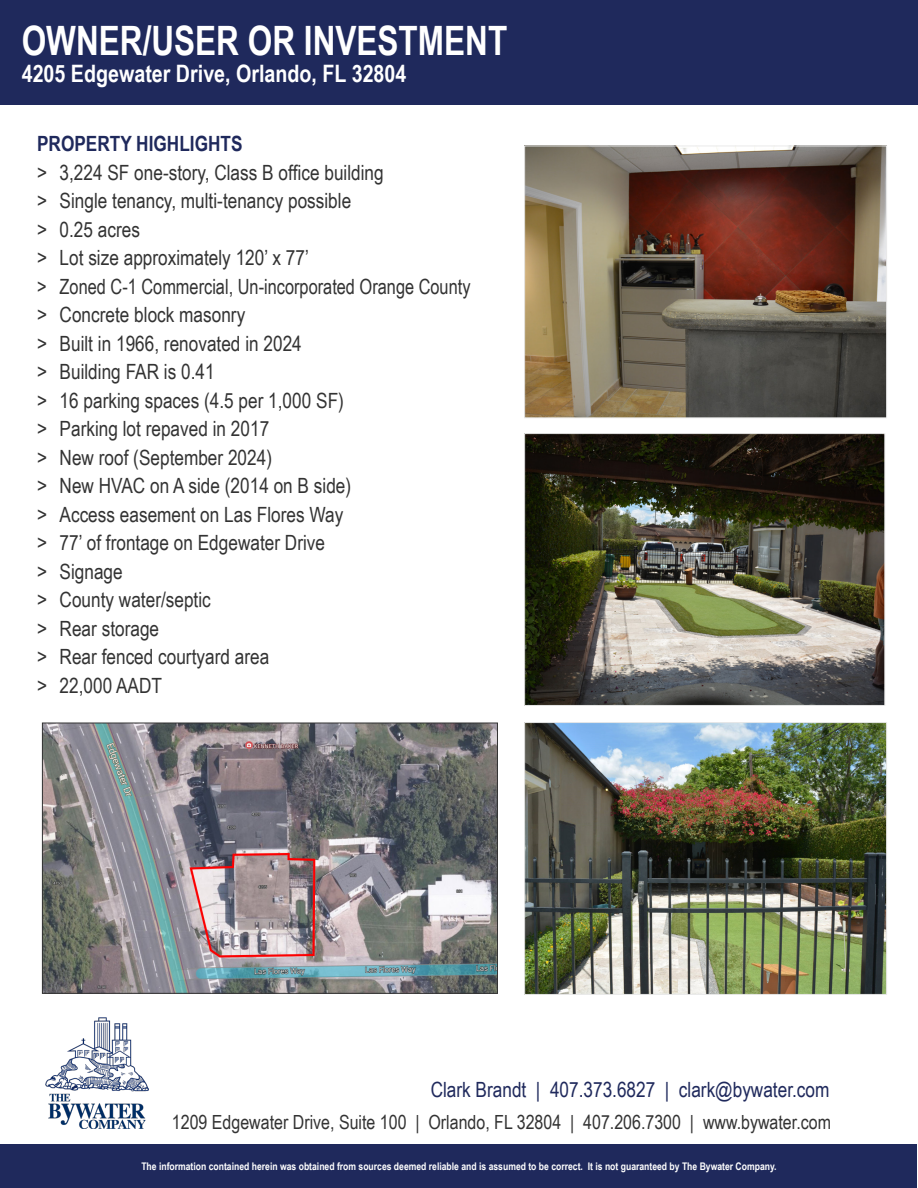
<style>
.page{position:relative;width:918px;height:1188px;background:#fff}
.page>*{position:absolute;margin:0;border:0;box-sizing:border-box;transform-origin:0 0}
.t1{font:700 40.5px "Arial Narrow";color:#fff;scale:.95 1}
.t2{font:700 24px "Arial Narrow";color:#fff}
.t3{font:21px "Arial Narrow";color:#333}
.t4{font:21px "Arial Narrow";color:#333;scale:.95 1}
.t5{font:21px "Arial Narrow";color:#1f295c}
.t6{font:700 21px "Arial Narrow";color:#1f295c}
.t7{font:19.5px "Arial Narrow";color:#333}
.t8{font:700 10.5px "Arial Narrow";color:#fff}
</style>
<div class="page">
<div style="left:1px;top:0;width:917px;height:105px;background:#1f295c"></div>
<div style="left:1px;top:1144px;width:916px;height:43px;background:#1f295c"></div>
<img style="left:45px;top:1017px;width:103px;height:112px">
<img style="left:526px;top:148px;width:359px;height:268px">
<div style="left:524px;top:146px;width:363px;height:272px;border:1px solid #eaeaea"></div>
<img style="left:526px;top:435px;width:357px;height:269px">
<div style="left:524px;top:433px;width:361px;height:273px;border:1px solid #eaeaea"></div>
<img style="left:526px;top:724px;width:359px;height:269px">
<div style="left:524px;top:722px;width:363px;height:273px;border:1px solid #eaeaea"></div>
<img style="left:44px;top:725px;width:452px;height:267px">
<div style="left:42px;top:723px;width:456px;height:271px;border:1px solid #333"></div>
<p class="t1" style="left:22px;top:10px;width:513px">OWNER/USER OR INVESTMENT</p>
<p class="t2" style="left:22px;top:55px;width:386px">4205 Edgewater Drive, Orlando, FL 32804</p>
<p class="t6" style="left:37px;top:128px;width:207px">PROPERTY HIGHLIGHTS</p>
<p class="t3" style="left:37px;top:157px;width:348px">&gt; 3,224 SF one-story, Class B office building</p>
<p class="t3" style="left:37px;top:185px;width:316px">&gt; Single tenancy, multi-tenancy possible</p>
<p class="t3" style="left:37px;top:214px;width:104px">&gt; 0.25 acres</p>
<p class="t3" style="left:37px;top:242px;width:273px">&gt; Lot size approximately 120’ x 77’</p>
<p class="t4" style="left:37px;top:271px;width:458px">&gt; Zoned C-1 Commercial, Un-incorporated Orange County</p>
<p class="t3" style="left:37px;top:299px;width:210px">&gt; Concrete block masonry</p>
<p class="t3" style="left:37px;top:328px;width:266px">&gt; Built in 1966, renovated in 2024</p>
<p class="t3" style="left:37px;top:356px;width:179px">&gt; Building FAR is 0.41</p>
<p class="t3" style="left:37px;top:385px;width:308px">&gt; 16 parking spaces (4.5 per 1,000 SF)</p>
<p class="t3" style="left:37px;top:413px;width:234px">&gt; Parking lot repaved in 2017</p>
<p class="t3" style="left:37px;top:442px;width:236px">&gt; New roof (September 2024)</p>
<p class="t3" style="left:37px;top:470px;width:316px">&gt; New HVAC on A side (2014 on B side)</p>
<p class="t3" style="left:37px;top:499px;width:308px">&gt; Access easement on Las Flores Way</p>
<p class="t3" style="left:37px;top:527px;width:289px">&gt; 77’ of frontage on Edgewater Drive</p>
<p class="t3" style="left:37px;top:556px;width:87px">&gt; Signage</p>
<p class="t3" style="left:37px;top:584px;width:175px">&gt; County water/septic</p>
<p class="t3" style="left:37px;top:613px;width:124px">&gt; Rear storage</p>
<p class="t3" style="left:37px;top:641px;width:234px">&gt; Rear fenced courtyard area</p>
<p class="t3" style="left:37px;top:670px;width:126px">&gt; 22,000 AADT</p>
<p class="t5" style="left:431px;top:1074px;width:400px">Clark Brandt | 407.373.6827 | clark@bywater.com</p>
<p class="t7" style="left:172px;top:1108px;width:661px">1209 Edgewater Drive, Suite 100 | Orlando, FL 32804 | 407.206.7300 | www.bywater.com</p>
<p class="t8" style="left:141px;top:1158px;width:637px">The information contained herein was obtained from sources deemed reliable and is assumed to be correct. It is not guaranteed by The Bywater Company.</p>
</div>
